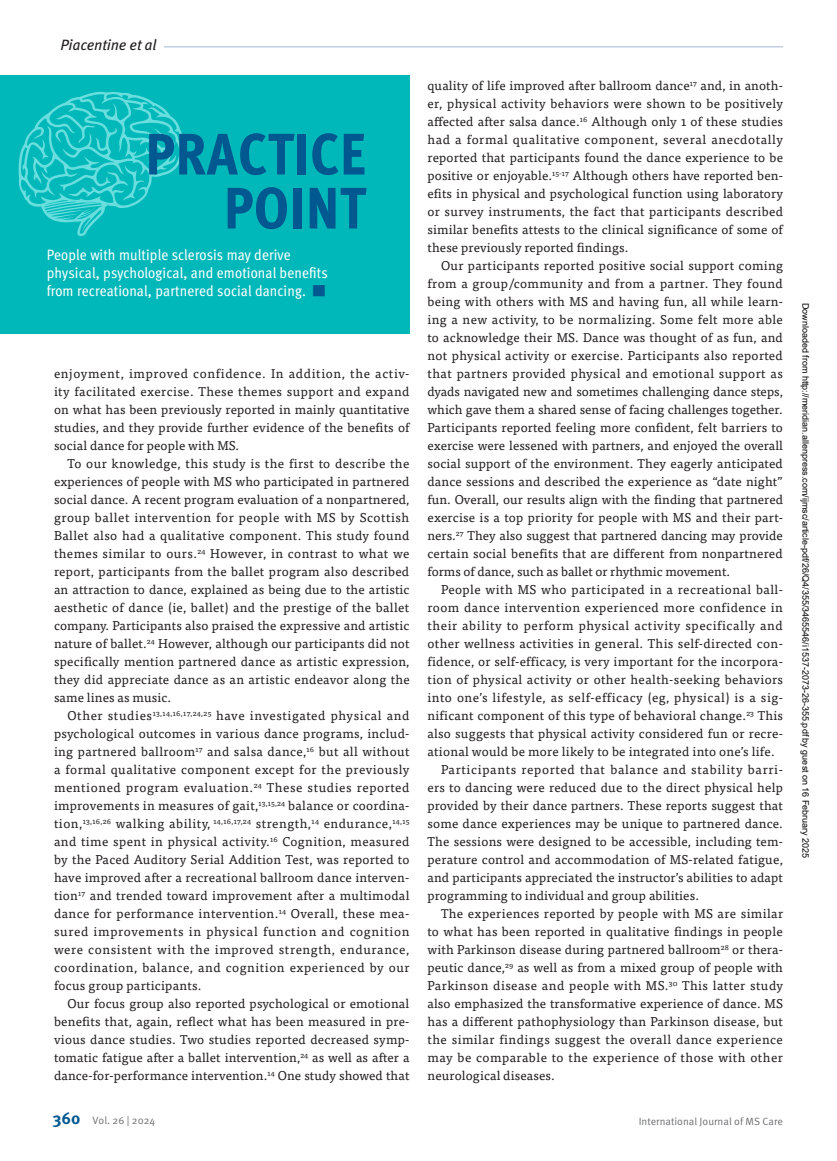
<style>
.page{position:relative;width:837px;height:1161px;background:#fff}
.page>*{position:absolute;margin:0;border:0;box-sizing:border-box;transform-origin:0 0}
.t1{font:800 condensed 58.5px/54px "Meta Pro";letter-spacing:.01em;color:#005890;text-align:right}
.Text_w_No-line{font:condensed 15px/18px "Meta Pro";letter-spacing:.01em;color:#fff;scale:1.04 1}
.t2{font:italic 15px "Meta Pro";letter-spacing:-.015em;color:#231f20}
.Body_indent{font:12.75px/18px "Tisa Pro";letter-spacing:.01em;color:#231f20;text-align:justify}
.Body_no_indent{font:12.75px/18px "Tisa Pro";letter-spacing:.01em;color:#231f20;text-align:justify}
.t3{font:10.5px "Meta Pro Norm";color:#6c6d70}
.t4{font:9px "Arial";color:#000}
.s1{color:#005890}
.s2{font-family:"Meta Pro";font-weight:700;font-size:16.5px;color:#005890}
</style>
<div class="page">
<hr style="left:54px;top:46px;width:729px;height:2px;background:#c1cde2">
<div style="left:47px;top:38px;width:117px;height:15px;background:#fff"></div>
<div style="left:0;top:75px;width:410px;height:258px;background:#00b8b9"></div>
<svg style="left:18px;top:91px;width:166px;height:145px"></svg>
<p class="t2" style="left:60px;top:33px;width:98px">Piacentine et al</p>
<p class="t1" style="left:145px;top:124px;width:222px">PRACTICE<br>POINT</p>
<p class="Text_w_No-line" style="left:47px;top:245px;width:272px">People with multiple sclerosis may derive physical, psychological, and emotional benefits from recreational, partnered social dancing. <span class="s1">■</span></p>
<p class="Body_no_indent" style="left:54px;top:364px;width:357px">enjoyment, improved confidence. In addition, the activ&shy;ity facilitated exercise. These themes support and expand on what has been previously reported in mainly quantitative studies, and they provide further evidence of the benefits of social dance for people with MS.</p>
<p class="Body_indent" style="left:54px;top:454px;width:357px;text-indent:14px">To our knowledge, this study is the first to describe the experiences of people with MS who participated in partnered social dance. A recent program evaluation of a nonpartnered, group ballet intervention for people with MS by Scottish Ballet also had a qualitative component. This study found themes similar to ours.<sup>24</sup> However, in contrast to what we report, participants from the ballet program also described an attraction to dance, explained as being due to the artistic aesthetic of dance (ie, ballet) and the prestige of the ballet company. Participants also praised the expressive and artistic nature of ballet.<sup>24</sup> However, although our participants did not specifically mention partnered dance as artistic expression, they did appreciate dance as an artistic endeavor along the same lines as music.</p>
<p class="Body_indent" style="left:54px;top:706px;width:357px;text-indent:14px">Other studies<sup>13,14,16,17,24,25</sup> have investigated physical and psychological outcomes in various dance programs, includ&shy;ing partnered ballroom<sup>17</sup> and salsa dance,<sup>16</sup> but all without a formal qualitative component except for the previously mentioned program evaluation.<sup>24</sup> These studies reported improvements in measures of gait,<sup>13,15,24</sup> balance or coordina&shy;tion,<sup>13,16,26</sup> walking ability, <sup>14,16,17,24</sup> strength,<sup>14</sup> endurance,<sup>14,15 </sup>and time spent in physical activity.<sup>16</sup> Cognition, measured by the Paced Auditory Serial Addition Test, was reported to have improved after a recreational ballroom dance interven&shy;tion<sup>17</sup> and trended toward improvement after a multimodal dance for performance intervention.<sup>14</sup> Overall, these mea&shy;sured improvements in physical function and cognition were consistent with the improved strength, endurance, coordination, balance, and cognition experienced by our focus group participants.</p>
<p class="Body_indent" style="left:54px;top:994px;width:357px;text-indent:14px">Our focus group also reported psychological or emotional benefits that, again, reflect what has been measured in pre&shy;vious dance studies. Two studies reported decreased symp&shy;tomatic fatigue after a ballet intervention,<sup>24</sup> as well as after a dance-for-performance intervention.<sup>14</sup> One study showed that</p>
<p class="Body_indent" style="left:428px;top:76px;width:357px">quality of life improved after ballroom dance<sup>17</sup> and, in anoth&shy;er, physical activity behaviors were shown to be positively affected after salsa dance.<sup>16</sup> Although only 1 of these studies had a formal qualitative component, several anecdotally reported that participants found the dance experience to be positive or enjoyable.<sup>15-17</sup> Although others have reported ben&shy;efits in physical and psychological function using laboratory or survey instruments, the fact that participants described similar benefits attests to the clinical significance of some of these previously reported findings.</p>
<p class="Body_indent" style="left:428px;top:256px;width:357px;text-indent:14px">Our participants reported positive social support coming from a group/community and from a partner. They found being with others with MS and having fun, all while learn&shy;ing a new activity, to be normalizing. Some felt more able to acknowledge their MS. Dance was thought of as fun, and not physical activity or exercise. Participants also reported that partners provided physical and emotional support as dyads navigated new and sometimes challenging dance steps, which gave them a shared sense of facing challenges together.<br>Participants reported feeling more confident, felt barriers to exercise were lessened with partners, and enjoyed the overall social support of the environment. They eagerly anticipated dance sessions and described the experience as “date night” fun. Overall, our results align with the finding that partnered exercise is a top priority for people with MS and their part&shy;ners.<sup>27</sup> They also suggest that partnered dancing may provide certain social benefits that are different from nonpartnered forms of dance, such as ballet or rhythmic movement.</p>
<p class="Body_indent" style="left:428px;top:580px;width:357px;text-indent:14px">People with MS who participated in a recreational ball&shy;room dance intervention experienced more confidence in their ability to perform physical activity specifically and other wellness activities in general. This self-directed con&shy;fidence, or self-efficacy, is very important for the incorpora&shy;tion of physical activity or other health-seeking behaviors into one’s lifestyle, as self-efficacy (eg, physical) is a sig&shy;nificant component of this type of behavioral change.<sup>23</sup> This also suggests that physical activity considered fun or recre&shy;ational would be more likely to be integrated into one’s life.</p>
<p class="Body_indent" style="left:428px;top:760px;width:357px;text-indent:14px">Participants reported that balance and stability barri&shy;ers to dancing were reduced due to the direct physical help provided by their dance partners. These reports suggest that some dance experiences may be unique to partnered dance.<br>The sessions were designed to be accessible, including tem&shy;perature control and accommodation of MS-related fatigue, and participants appreciated the instructor’s abilities to adapt programming to individual and group abilities.</p>
<p class="Body_indent" style="left:428px;top:904px;width:357px;text-indent:14px">The experiences reported by people with MS are similar to what has been reported in qualitative findings in people with Parkinson disease during partnered ballroom<sup>28</sup> or thera&shy;peutic dance,<sup>29</sup> as well as from a mixed group of people with Parkinson disease and people with MS.<sup>30</sup> This latter study also emphasized the transformative experience of dance. MS has a different pathophysiology than Parkinson disease, but the similar findings suggest the overall dance experience may be comparable to the experience of those with other neurological diseases.</p>
<p class="t3" style="left:52px;top:1113px;width:104px"><span class="s2">360</span> Vol. 26 | 2024</p>
<p class="t3" style="left:639px;top:1113px;width:146px">International Journal of MS Care</p>
<p class="t4" style="left:809px;top:303px;width:557px;rotate:90deg">Downloaded from http://meridian.allenpress.com/ijmsc/article-pdf/26/Q4/355/3465546/i1537-2073-26-355.pdf by guest on 16 February 2025</p>
</div>
